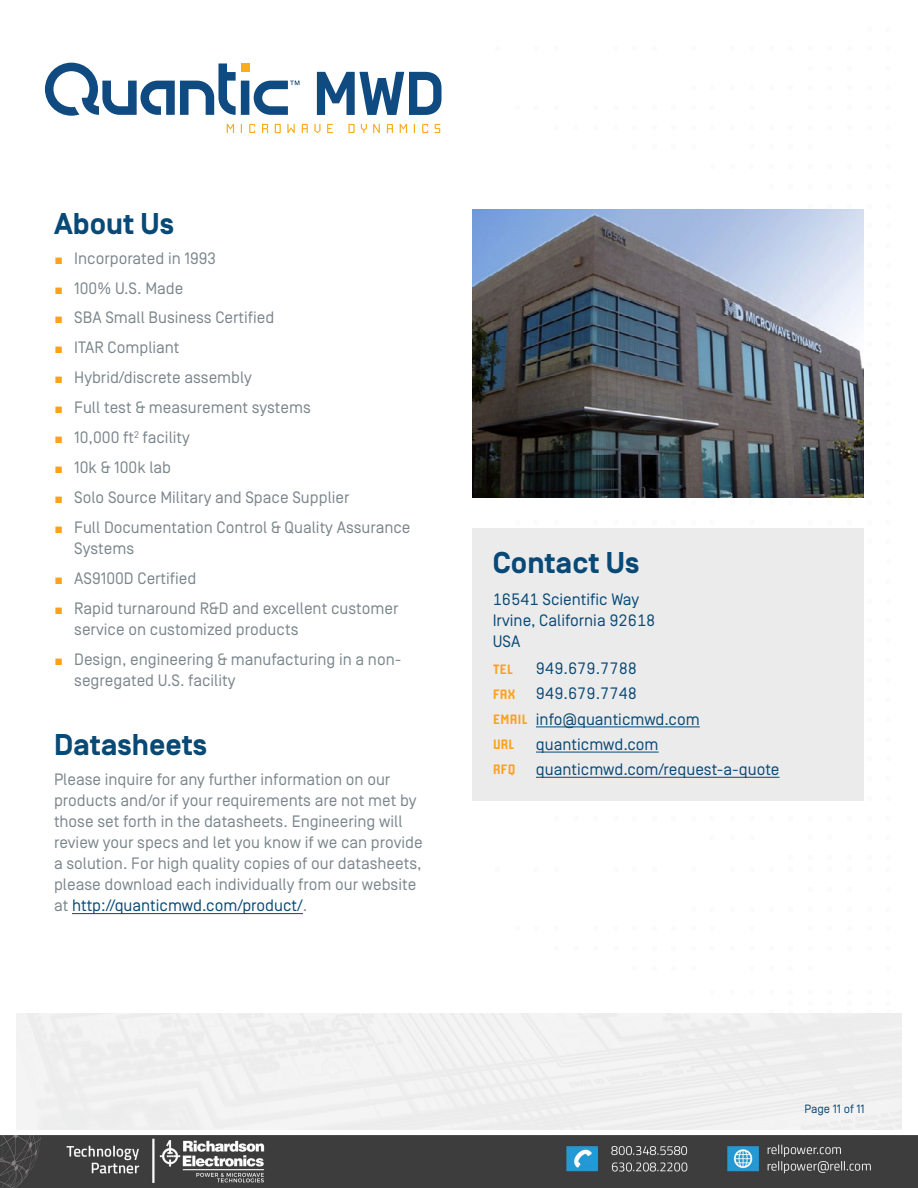
<style>
.page{position:relative;width:918px;height:1188px;background:#fff}
.page>*{position:absolute;margin:0;border:0;box-sizing:border-box;transform-origin:0 0}
.t1{font:700 30px "Simplon Norm";color:#084975}
.t2{font:16.5px/21px "Simplon Norm";color:#7b868c}
.t3{font:16.5px/25.2px "Simplon Norm";color:#084975}
.t4{font:700 13.5px "Manufaktur";letter-spacing:-.01em;color:#faa21b}
.t5{font:12px "Simplon Norm";color:#084975}
.s1{font-size:12.3px;color:#faa21b}
.s2{color:#084975}
.s3{font-family:"Manufaktur";font-weight:700;font-size:13.5px;color:#faa21b}
</style>
<div class="page">
<div style="left:472px;top:528px;width:392px;height:273px;background:#ecebec"></div>
<hr style="left:536px;top:727px;width:164px;height:1px;background:#084975">
<hr style="left:536px;top:752px;width:123px;height:1px;background:#084975">
<hr style="left:536px;top:777px;width:244px;height:1px;background:#084975">
<img style="left:472px;top:210px;width:392px;height:288px">
<hr style="left:72px;top:913px;width:231px;height:1px;background:#084975">
<svg style="left:45px;top:63px;width:254px;height:53px"></svg>
<svg style="left:317px;top:72px;width:125px;height:43px"></svg>
<svg style="left:227px;top:124px;width:213px;height:9px"></svg>
<img style="left:0;top:1136px;width:918px;height:52px">
<h1 class="t1" style="left:54px;top:207px;width:122px">About Us</h1>
<p class="t2" style="left:54px;top:248px;width:164px"><span class="s1">■</span> Incorporated in 1993</p>
<p class="t2" style="left:54px;top:278px;width:131px"><span class="s1">■</span> 100% U.S. Made</p>
<p class="t2" style="left:54px;top:308px;width:222px"><span class="s1">■</span> SBA Small Business Certified</p>
<p class="t2" style="left:54px;top:338px;width:127px"><span class="s1">■</span> ITAR Compliant</p>
<p class="t2" style="left:54px;top:367px;width:200px"><span class="s1">■</span> Hybrid/discrete assembly</p>
<p class="t2" style="left:54px;top:397px;width:258px"><span class="s1">■</span> Full test &amp; measurement systems</p>
<p class="t2" style="left:54px;top:427px;width:137px"><span class="s1">■</span> 10,000 ft<sup>2</sup> facility</p>
<p class="t2" style="left:54px;top:457px;width:119px"><span class="s1">■</span> 10k &amp; 100k lab</p>
<p class="t2" style="left:54px;top:487px;width:297px"><span class="s1">■</span> Solo Source Military and Space Supplier</p>
<p class="t2" style="left:74px;top:517px;width:338px;text-indent:-20px"><span class="s1">■</span> Full Documentation Control &amp; Quality Assurance<br>Systems</p>
<p class="t2" style="left:54px;top:568px;width:144px"><span class="s1">■</span> AS9100D Certified</p>
<p class="t2" style="left:74px;top:598px;width:326px;text-indent:-20px"><span class="s1">■</span> Rapid turnaround R&amp;D and excellent customer service on customized products</p>
<p class="t2" style="left:74px;top:649px;width:329px;text-indent:-20px"><span class="s1">■</span> Design, engineering &amp; manufacturing in a non&shy;segregated U.S. facility</p>
<h1 class="t1" style="left:54px;top:729px;width:155px">Datasheets</h1>
<p class="t2" style="left:54px;top:770px;width:370px">Please inquire for any further information on our products and/or if your requirements are not met by those set forth in the datasheets. Engineering will review your specs and let you know if we can provide a solution. For high quality copies of our datasheets, please download each individually from our website at <span class="s2">http://quanticmwd.com/product/</span>.</p>
<h1 class="t1" style="left:493px;top:546px;width:148px">Contact Us</h1>
<p class="t3" style="left:493px;top:590px;width:164px;line-height:21px">16541 Scientific Way<br>Irvine, California 92618<br>USA</p>
<p class="t4" style="left:493px;top:660px;width:22px">TEL</p>
<p class="t3" style="left:493px;top:656px;width:209px;text-indent:43px">949.679.7788<br><span class="s3">FAX</span> 949.679.7748<br><span class="s3">EMAIL</span> info@quanticmwd.com</p>
<p class="t4" style="left:493px;top:736px;width:24px">URL</p>
<p class="t3" style="left:493px;top:732px;width:288px;text-indent:43px">quanticmwd.com<br><span class="s3">RFQ</span> quanticmwd.com/request-a-quote</p>
<p class="t5" style="left:804px;top:1103px;width:62px">Page 11 of 11</p>
</div>
